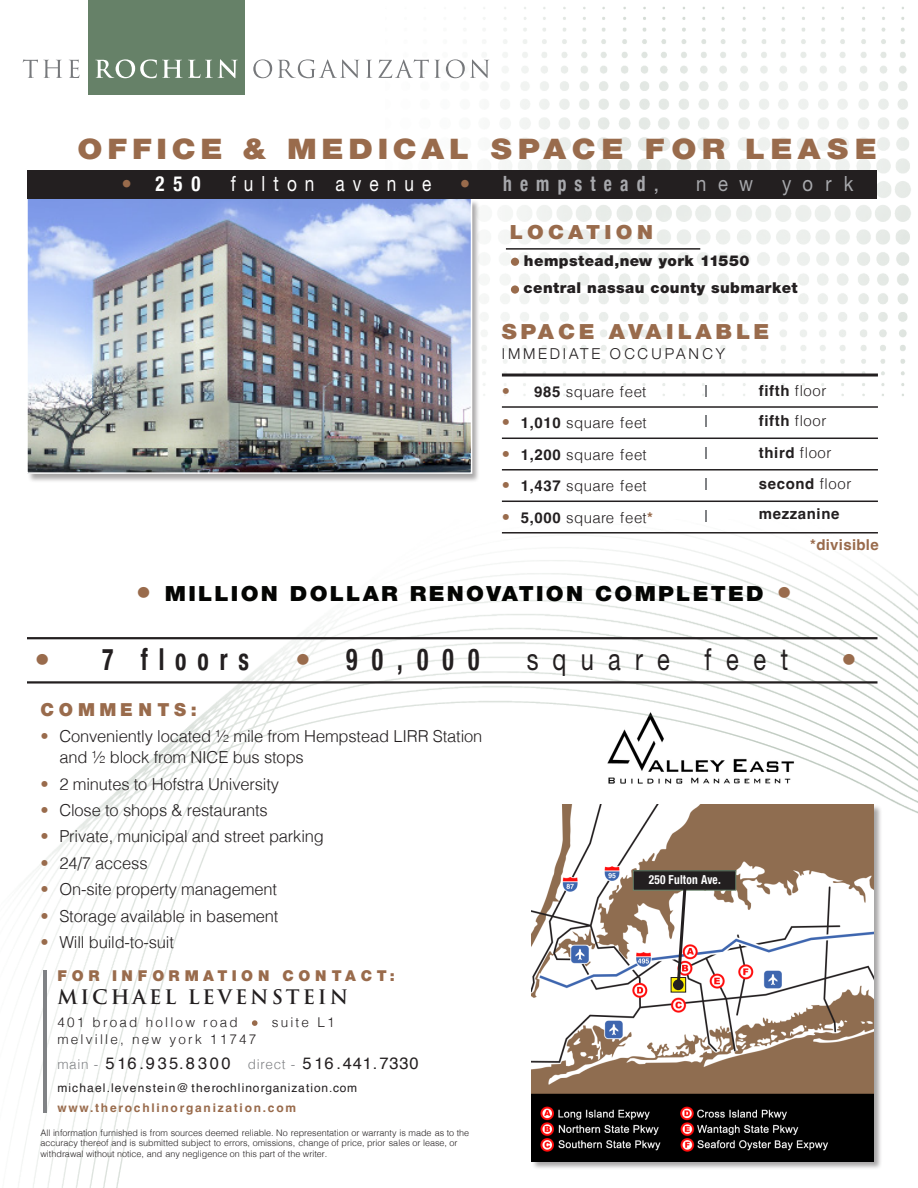
<style>
.page{position:relative;width:918px;height:1188px;background:#fff}
.page>*{position:absolute;margin:0;border:0;box-sizing:border-box;transform-origin:0 0}
.t1{font:700 condensed 30.3px "Helvetica Neue";letter-spacing:.46em;color:#231f20;scale:.78 1}
.t2{font:30.3px "Helvetica Neue LT Pro";letter-spacing:.6em;color:#231f20;scale:.78 1}
.t3{font:700 condensed 30.3px "Helvetica Neue";color:#996b4c;scale:1.04 1}
.t4{font:900 28.35px "Helvetica Neue LT Pro";letter-spacing:.15em;color:#996b4c;scale:1.11 1}
.t5{font:21px "Helvetica Neue LT Pro";letter-spacing:.47em;color:#fff;scale:.82 1}
.t6{font:700 condensed 21px "Helvetica Neue";letter-spacing:.47em;color:#a8a9ad;scale:.83 1}
.t7{font:21px "Helvetica Neue LT Pro";letter-spacing:.63em;color:#a8a9ad;scale:.88 1}
.t8{font:700 condensed 21px "Helvetica Neue";color:#fff;scale:.9 1}
.t9{font:900 20.85px "Helvetica Neue LT Pro";letter-spacing:.1em;color:#040503;scale:1.08 1}
.t10{font:900 20.85px "Helvetica Neue LT Pro";letter-spacing:.16em;color:#996b4c;scale:1.08 1}
.t11{font:700 19.5px "Trajan Pro";letter-spacing:.15em;color:#231f20}
.t12{font:900 19.5px "Helvetica Neue LT Pro";letter-spacing:.2em;color:#996b4c;scale:1.08 1}
.t13{font:900 18px "Helvetica Neue LT Pro";letter-spacing:.26em;color:#996b4c}
.t14{font:300 16.5px/21px "Helvetica";letter-spacing:-.01em;color:#231f20}
.t15{font:16.5px "Helvetica";letter-spacing:.05em;color:#231f20}
.t16{font:300 15px "Helvetica";letter-spacing:.03em;color:#231f20}
.t17{font:900 15px "Helvetica Neue LT Pro";letter-spacing:.03em;color:#231f20}
.t18{font:700 15px "Helvetica";letter-spacing:.04em;color:#231f20}
.t19{font:900 15px "Helvetica Neue LT Pro";letter-spacing:.31em;color:#996b4c}
.t20{font:300 15px "Helvetica Neue";letter-spacing:.185em;color:#231f20}
.t21{font:700 15px "Helvetica";letter-spacing:.02em;color:#996b4c}
.t22{font:300 13.5px "Helvetica";letter-spacing:.165em;color:#231f20}
.t23{font:700 condensed 12.45px "Helvetica Neue LT Pro";letter-spacing:.02em;color:#fff;scale:.91 1}
.t24{font:12px "Helvetica";letter-spacing:.095em;color:#231f20}
.t25{font:700 12px "Helvetica";letter-spacing:.145em;color:#996b4c}
.t26{font:300 9px/10.8px "Helvetica";color:#231f20}
.s1{color:#996b4c}
.s2{font-family:"Helvetica Neue LT Pro";font-weight:400;font-stretch:normal}
.s3{font-size:16.5px;color:#996b4c}
.s4{font-weight:700}
.s5{font-weight:700;color:#996b4c}
.s6{font-weight:300}
.s7{font-weight:300;font-size:13.5px;color:#808285}
</style>
<div class="page">
<img style="left:385px;top:7px;width:526px;height:389px">
<img style="left:22px;top:532px;width:896px;height:656px">
<div style="left:531px;top:804px;width:351px;height:367px;background:#231f20;opacity:.4"></div>
<img style="left:531px;top:804px;width:342px;height:357px">
<div style="left:27px;top:199px;width:453px;height:283px;background:#231f20;opacity:.4"></div>
<img style="left:29px;top:199px;width:440px;height:272px">
<div style="left:26px;top:190px;width:446px;height:284px;border:2px solid #fff"></div>
<hr style="left:506px;top:248px;width:194px;height:2px;background:#231f20">
<svg style="left:673px;top:979px;width:11px;height:11px"></svg>
<div style="left:673px;top:979px;width:11px;height:11px;background:#231f20;border-radius:50%"></div>
<div style="left:633px;top:871px;width:103px;height:19px;background:#231f20"></div>
<svg style="left:675px;top:889px;width:13px;height:99px"></svg>
<div style="left:88px;top:1px;width:157px;height:94px;background:#668168"></div>
<svg style="left:23px;top:59px;width:39px;height:19px"></svg>
<svg style="left:69px;top:60px;width:10px;height:18px"></svg>
<svg style="left:95px;top:59px;width:143px;height:19px"></svg>
<svg style="left:253px;top:59px;width:19px;height:19px"></svg>
<svg style="left:278px;top:59px;width:81px;height:19px"></svg>
<svg style="left:366px;top:60px;width:6px;height:18px"></svg>
<svg style="left:378px;top:59px;width:111px;height:19px"></svg>
<div style="left:27px;top:171px;width:850px;height:28px;background:#231f20"></div>
<hr style="left:27px;top:637px;width:851px;height:2px;background:#231f20">
<hr style="left:27px;top:681px;width:851px;height:3px;background:#231f20">
<div style="left:511px;top:258px;width:8px;height:8px;background:#996b4c;border-radius:50%"></div>
<div style="left:511px;top:285px;width:8px;height:9px;background:#996b4c;border-radius:50%"></div>
<hr style="left:502px;top:374px;width:376px;height:3px;background:#231f20">
<hr style="left:502px;top:406px;width:376px;height:2px;background:#231f20">
<hr style="left:502px;top:438px;width:376px;height:1px;background:#231f20">
<hr style="left:502px;top:469px;width:376px;height:2px;background:#231f20">
<hr style="left:502px;top:501px;width:376px;height:1px;background:#231f20">
<hr style="left:502px;top:532px;width:376px;height:2px;background:#231f20">
<svg style="left:705px;top:386px;width:2px;height:11px"></svg>
<svg style="left:705px;top:416px;width:2px;height:11px"></svg>
<svg style="left:705px;top:447px;width:2px;height:12px"></svg>
<svg style="left:705px;top:479px;width:2px;height:11px"></svg>
<svg style="left:705px;top:510px;width:2px;height:12px"></svg>
<hr style="left:44px;top:970px;width:3px;height:143px;background:#808285">
<svg style="left:252px;top:1020px;width:6px;height:6px"></svg>
<p class="t4" style="left:78px;top:132px;width:722px">OFFICE &amp; MEDICAL SPACE FOR LEASE</p>
<p class="t8" style="left:122px;top:166px;width:89px"><span class="s1">•</span> 250</p>
<p class="t5" style="left:231px;top:171px;width:246px">fulton avenue</p>
<p class="t6" style="left:460px;top:166px;width:242px"><span class="s1">•</span> hempstead<span class="s2">,</span></p>
<p class="t7" style="left:696px;top:171px;width:66px">new</p>
<p class="t7" style="left:782px;top:171px;width:82px">york</p>
<p class="t12" style="left:510px;top:220px;width:134px">LOCATION</p>
<p class="t17" style="left:524px;top:252px;width:227px">hempstead,new york 11550</p>
<p class="t17" style="left:524px;top:279px;width:276px">central nassau county submarket</p>
<p class="t10" style="left:502px;top:319px;width:249px">SPACE AVAILABLE</p>
<p class="t20" style="left:502px;top:342px;width:225px">IMMEDIATE OCCUPANCY</p>
<p class="t16" style="left:502px;top:378px;width:146px"><span class="s3">•</span> <span class="s4">985</span> square feet</p>
<p class="t16" style="left:502px;top:410px;width:146px"><span class="s3">•</span> <span class="s4">1,010</span> square feet</p>
<p class="t16" style="left:502px;top:441px;width:146px"><span class="s3">•</span> <span class="s4">1,200</span> square feet</p>
<p class="t16" style="left:502px;top:473px;width:146px"><span class="s3">•</span> <span class="s4">1,437</span> square feet</p>
<p class="t16" style="left:502px;top:504px;width:153px"><span class="s3">•</span> <span class="s4">5,000</span> square feet<span class="s5">*</span></p>
<p class="t18" style="left:759px;top:382px;width:69px">fifth <span class="s6">floor</span></p>
<p class="t18" style="left:759px;top:412px;width:69px">fifth <span class="s6">floor</span></p>
<p class="t18" style="left:759px;top:443px;width:74px">third <span class="s6">floor</span></p>
<p class="t18" style="left:759px;top:475px;width:94px">second <span class="s6">floor</span></p>
<p class="t18" style="left:759px;top:505px;width:82px">mezzanine</p>
<p class="t21" style="left:810px;top:536px;width:70px">*divisible</p>
<p class="t9" style="left:165px;top:581px;width:556px">MILLION DOLLAR RENOVATION COMPLETED</p>
<p class="t3" style="left:136px;top:567px;width:17px">•</p>
<p class="t3" style="left:776px;top:567px;width:17px">•</p>
<p class="t1" style="left:35px;top:634px;width:276px"><span class="s1">•</span> 7 floors</p>
<p class="t1" style="left:295px;top:634px;width:238px"><span class="s1">•</span> 90,000</p>
<p class="t2" style="left:527px;top:641px;width:337px">square feet</p>
<p class="t3" style="left:841px;top:634px;width:17px">•</p>
<p class="t13" style="left:40px;top:699px;width:158px">COMMENTS:</p>
<p class="t14" style="left:59px;top:725px;width:425px;text-indent:-19px"><span class="s1">•</span> Conveniently located ½ mile from Hempstead LIRR Station and ½ block from NICE bus stops</p>
<p class="t14" style="left:40px;top:772px;width:240px"><span class="s1">•</span> 2 minutes to Hofstra University</p>
<p class="t14" style="left:40px;top:799px;width:229px"><span class="s1">•</span> Close to shops &amp; restaurants</p>
<p class="t14" style="left:40px;top:825px;width:285px"><span class="s1">•</span> Private, municipal and street parking</p>
<p class="t14" style="left:40px;top:851px;width:109px"><span class="s1">•</span> 24/7 access</p>
<p class="t14" style="left:40px;top:878px;width:238px"><span class="s1">•</span> On-site property management</p>
<p class="t14" style="left:40px;top:904px;width:240px"><span class="s1">•</span> Storage available in basement</p>
<p class="t14" style="left:40px;top:931px;width:135px"><span class="s1">•</span> Will build-to-suit</p>
<p class="t19" style="left:57px;top:966px;width:339px">FOR INFORMATION CONTACT:</p>
<p class="t11" style="left:57px;top:985px;width:292px">MICHAEL LEVENSTEIN</p>
<p class="t22" style="left:57px;top:1011px;width:182px">401 broad hollow road</p>
<p class="t22" style="left:272px;top:1011px;width:64px">suite L1</p>
<p class="t22" style="left:57px;top:1028px;width:201px">melville, new york 11747</p>
<p class="t15" style="left:57px;top:1050px;width:363px"><span class="s7">main -</span> 516.935.8 300 <span class="s7">direct -</span> 516.441.7330</p>
<p class="t24" style="left:57px;top:1079px;width:301px">michael.levenstein@ therochlinorganization.com</p>
<p class="t25" style="left:57px;top:1100px;width:240px">www.therochlinorganization.com</p>
<p class="t26" style="left:40px;top:1126px;width:430px">All information furnished is from sources deemed reliable. No representation or warranty is made as to the accuracy thereof and is submitted subject to errors, omissions, change of price, prior sales or lease, or withdrawal without notice, and any negligence on this part of the writer.</p>
<p class="t23" style="left:649px;top:872px;width:81px">250 Fulton Ave.</p>
</div>
